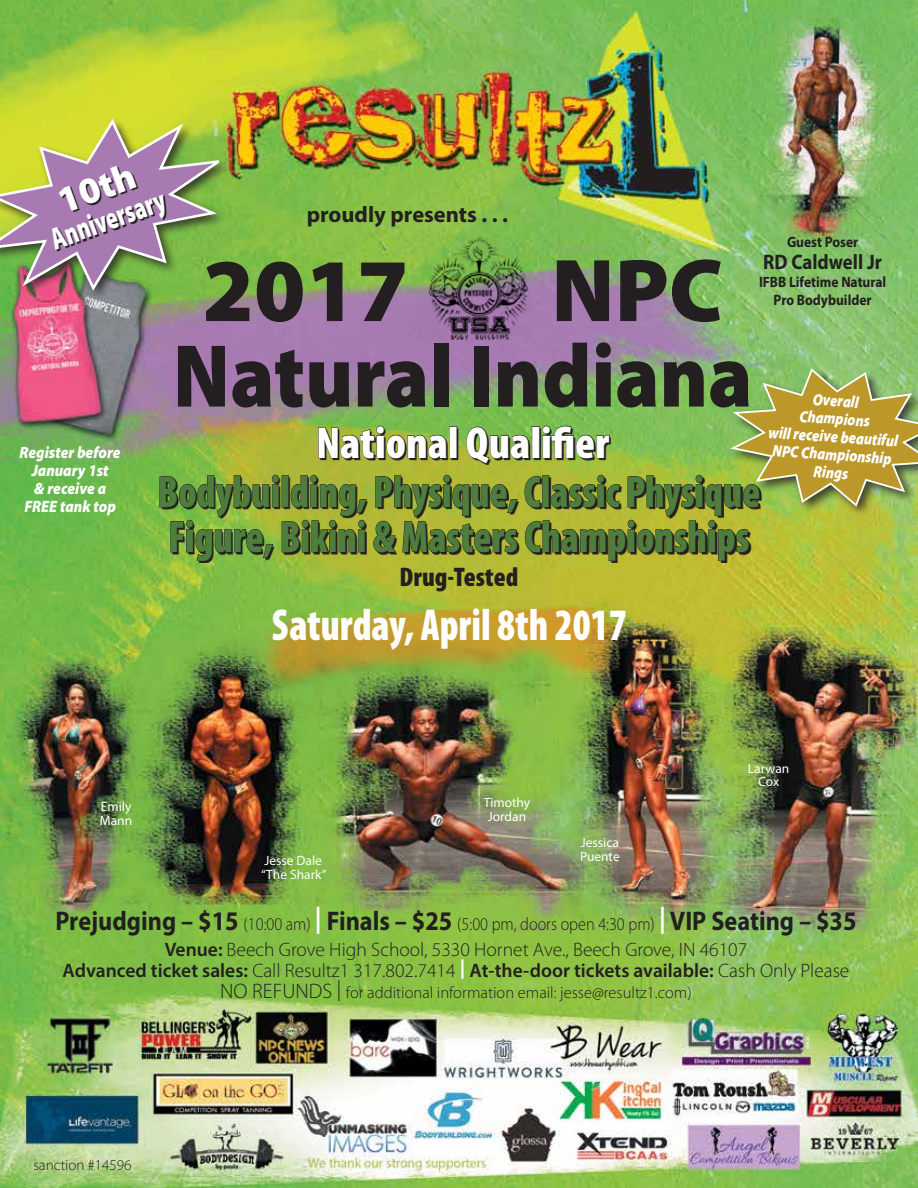
<style>
.page{position:relative;width:918px;height:1188px;background:#fff}
.page>*{position:absolute;margin:0;border:0;box-sizing:border-box;transform-origin:0 0}
.t1{font:900 90px/85.5px "Myriad Pro";color:#231f20}
.t2{font:900 condensed 45px/45px "Myriad Pro";color:#4e7d3e;scale:.9 1}
.t3{font:900 condensed 45px "Myriad Pro";color:#fff;scale:.9 1}
.t4{font:900 condensed 45px "Myriad Pro";color:#fff}
.t5{font:900 37.65px "Myriad Pro";color:#fff}
.t6{font:900 31.2px "Myriad Pro";color:#fff;scale:.69 1}
.t7{font:700 27px "Myriad Pro";color:#231f20;scale:.9 1}
.t8{font:900 condensed 27px "Myriad Pro";color:#231f20}
.t9{font:700 22.5px "Myriad Pro";color:#231f20}
.t10{font:700 21px "Myriad Pro";color:#231f20;scale:.9 1}
.t11{font:300 19.5px/21px "Myriad Pro";color:#231f20;text-align:center}
.t12{font:300 16.5px "Myriad Pro";color:#231f20}
.t13{font:italic 900 16.5px/18px "Myriad Pro";color:#fff;text-align:center;scale:.85 1}
.t14{font:italic 900 16.5px/18px "Myriad Pro";color:#fff;text-align:center;scale:.9 1}
.t15{font:700 15px/18px "Myriad Pro";color:#231f20;text-align:center;scale:.9 1}
.t16{font:300 15px "Myriad Pro";color:#231f20}
.t17{font:13.5px/13.5px "Myriad Pro";color:#fff}
.s1{font-weight:300;font-size:18px}
.s2{color:#fff}
.s3{font-weight:600}
.s4{font-size:21px}
</style>
<div class="page">
<img style="left:0;top:0;width:918px;height:1188px">
<img style="left:419px;top:236px;width:111px;height:104px">
<img style="left:159px;top:367px;width:759px;height:195px">
<div style="left:0;top:117px;width:231px;height:185px;background:#231f20;opacity:.75"></div>
<img style="left:0;top:118px;width:229px;height:176px">
<svg style="left:54px;top:167px;width:112px;height:84px;background:#86668c"></svg>
<h3 class="t5" style="left:51px;top:178px;width:82px;rotate:-20deg">10th</h3>
<h3 class="t6" style="left:45px;top:220px;width:176px;rotate:-20deg">Anniversary</h3>
<p class="t9" style="left:307px;top:200px;width:203px">proudly presents . . .</p>
<h1 class="t1" style="left:202px;top:244px;width:208px">2017</h1>
<p class="t15" style="left:787px;top:232px;width:81px">Guest Poser</p>
<p class="t10" style="left:763px;top:248px;width:134px">RD Caldwell Jr</p>
<p class="t15" style="left:759px;top:273px;width:143px">IFBB Lifetime Natural<br>Pro Bodybuilder</p>
<h1 class="t1" style="left:173px;top:244px;width:581px;text-indent:378px">NPC<br>Natural Indiana</h1>
<p class="t13" style="left:772px;top:387px;width:154px;rotate:4deg">Overall<br>Champions<br>will receive beautiful<br>NPC Championship<br>Rings</p>
<h2 class="t4" style="left:316px;top:414px;width:295px">National Qualifier</h2>
<p class="t14" style="left:20px;top:443px;width:114px">Register before<br>January 1st<br>&amp; receive a<br>FREE tank top</p>
<h2 class="t2" style="left:158px;top:468px;width:671px">Bodybuilding, Physique, Classic Physique<br>Figure, Bikini &amp; Masters Championships</h2>
<h3 class="t8" style="left:400px;top:560px;width:120px">Drug-Tested</h3>
<p class="t17" style="left:100px;top:800px;width:34px">Emily<br>Mann</p>
<h2 class="t3" style="left:272px;top:596px;width:396px">Saturday, April 8th 2017</h2>
<p class="t17" style="left:261px;top:854px;width:67px">Jesse Dale “The Shark”</p>
<p class="t17" style="left:484px;top:796px;width:48px;text-align:center">Timothy<br>Jordan</p>
<p class="t17" style="left:580px;top:836px;width:41px">Jessica<br>Puente</p>
<p class="t17" style="left:748px;top:761px;width:43px;text-align:center">Larwan<br>Cox</p>
<h3 class="t7" style="left:55px;top:904px;width:892px">Prejudging – $15 <span class="s1">(10:00 am)</span> <span class="s2">|</span> Finals – $25 <span class="s1">(5:00 pm, doors open 4:30 pm)</span> <span class="s2">|</span> VIP Seating – $35</h3>
<p class="t11" style="left:63px;top:939px;width:788px"><span class="s3">Venue:</span> Beech Grove High School, 5330 Hornet Ave., Beech Grove, IN 46107<br><span class="s3">Advanced ticket sales:</span> Call Resultz1 317.802.7414 <sup>|</sup> <span class="s3">At-the-door tickets available:</span> Cash Only Please</p>
<p class="t12" style="left:220px;top:982px;width:473px"><span class="s4">NO REFUNDS |</span> for additional information email: jesse@resultz1.com)</p>
<p class="t16" style="left:33px;top:1156px;width:99px">sanction #14596</p>
</div>
